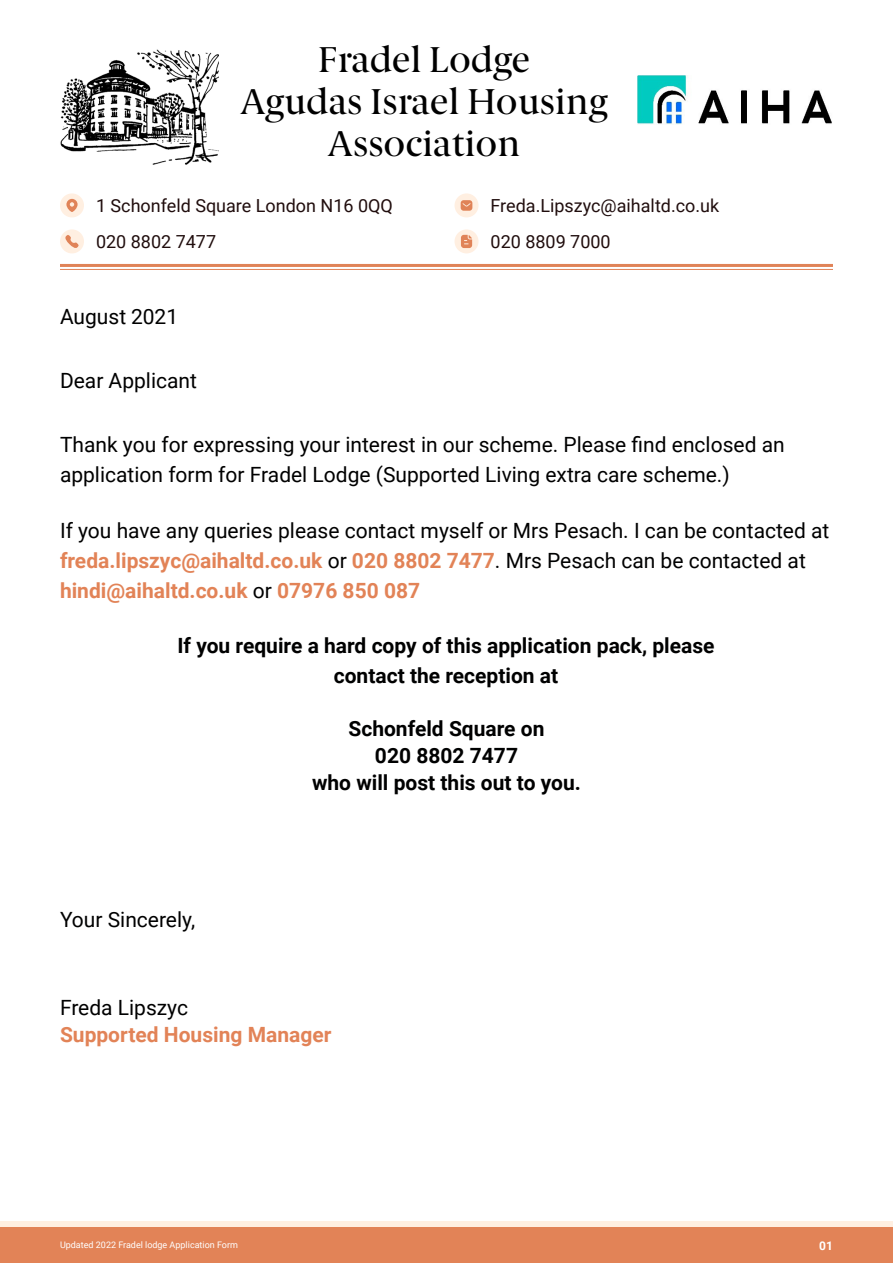
<style>
.page{position:relative;width:893px;height:1263px;background:#fff}
.page>*{position:absolute;margin:0;border:0;box-sizing:border-box;transform-origin:0 0}
.t1{font:500 36px/42px "Berlingske Serif";color:#000;text-align:center}
.t2{font:21px/30px "Roboto";color:#000101}
.t3{font:700 21px/27px "Roboto";color:#000101;text-align:center}
.t4{font:700 21px "Roboto";color:#e28357}
.t5{font:18px/36px "Roboto";color:#200d0d}
.t6{font:700 12px "Roboto";color:#fff}
.t7{font:9px "Roboto";color:#fff}
.s1{font-weight:700;color:#e28357}
</style>
<div class="page">
<hr style="left:60px;top:264px;width:773px;height:3px;background:#e08358">
<hr style="left:60px;top:269px;width:773px;height:1px;background:#e08358">
<div style="left:60px;top:193px;width:24px;height:24px;background:#ffefe1;border-radius:50%"></div>
<svg style="left:66px;top:199px;width:12px;height:13px"></svg>
<div style="left:60px;top:229px;width:24px;height:24px;background:#ffefe1;border-radius:50%"></div>
<svg style="left:65px;top:235px;width:14px;height:13px"></svg>
<div style="left:454px;top:193px;width:24px;height:24px;background:#ffefe1;border-radius:50%"></div>
<svg style="left:461px;top:200px;width:11px;height:11px"></svg>
<div style="left:454px;top:229px;width:24px;height:24px;background:#ffefe1;border-radius:50%"></div>
<svg style="left:461px;top:235px;width:11px;height:13px"></svg>
<img style="left:60px;top:49px;width:158px;height:116px">
<div style="left:0;top:1221px;width:893px;height:6px;background:#ffefe1"></div>
<div style="left:0;top:1227px;width:893px;height:36px;background:#e28357"></div>
<img style="left:637px;top:75px;width:195px;height:50px">
<h1 class="t1" style="left:240px;top:37px;width:369px">Fradel Lodge<br>Agudas Israel Housing<br>Association</h1>
<p class="t5" style="left:96px;top:187px;width:298px">1 Schonfeld Square London N16 0QQ<br>020 8802 7477</p>
<p class="t2" style="left:60px;top:300px;width:120px">August 2021</p>
<p class="t2" style="left:60px;top:365px;width:138px">Dear Applicant</p>
<p class="t5" style="left:491px;top:187px;width:230px">Freda.Lipszyc@aihaltd.co.uk</p>
<p class="t5" style="left:491px;top:223px;width:122px">020 8809 7000</p>
<p class="t2" style="left:60px;top:429px;width:726px">Thank you for expressing your interest in our scheme. Please find enclosed an application form for Fradel Lodge (Supported Living extra care scheme.)</p>
<p class="t2" style="left:60px;top:515px;width:771px">If you have any queries please contact myself or Mrs Pesach. I can be contacted at <span class="s1">freda.lipszyc@aihaltd.co.uk</span> or <span class="s1">020 8802 7477</span>. Mrs Pesach can be contacted at <span class="s1">hindi@aihaltd.co.uk</span> or <span class="s1">07976 850 087</span></p>
<p class="t3" style="left:177px;top:630px;width:539px;line-height:30px">If you require a hard copy of this application pack, please contact the reception at</p>
<p class="t3" style="left:312px;top:714px;width:270px">Schonfeld Square on<br>020 8802 7477<br>who will post this out to you.</p>
<p class="t2" style="left:60px;top:903px;width:137px">Your Sincerely,</p>
<p class="t2" style="left:60px;top:991px;width:130px">Freda Lipszyc</p>
<p class="t4" style="left:60px;top:1020px;width:273px">Supported Housing Manager</p>
<p class="t7" style="left:60px;top:1239px;width:179px">Updated 2022 Fradel lodge Application Form</p>
<p class="t6" style="left:819px;top:1237px;width:15px">01</p>
</div>
